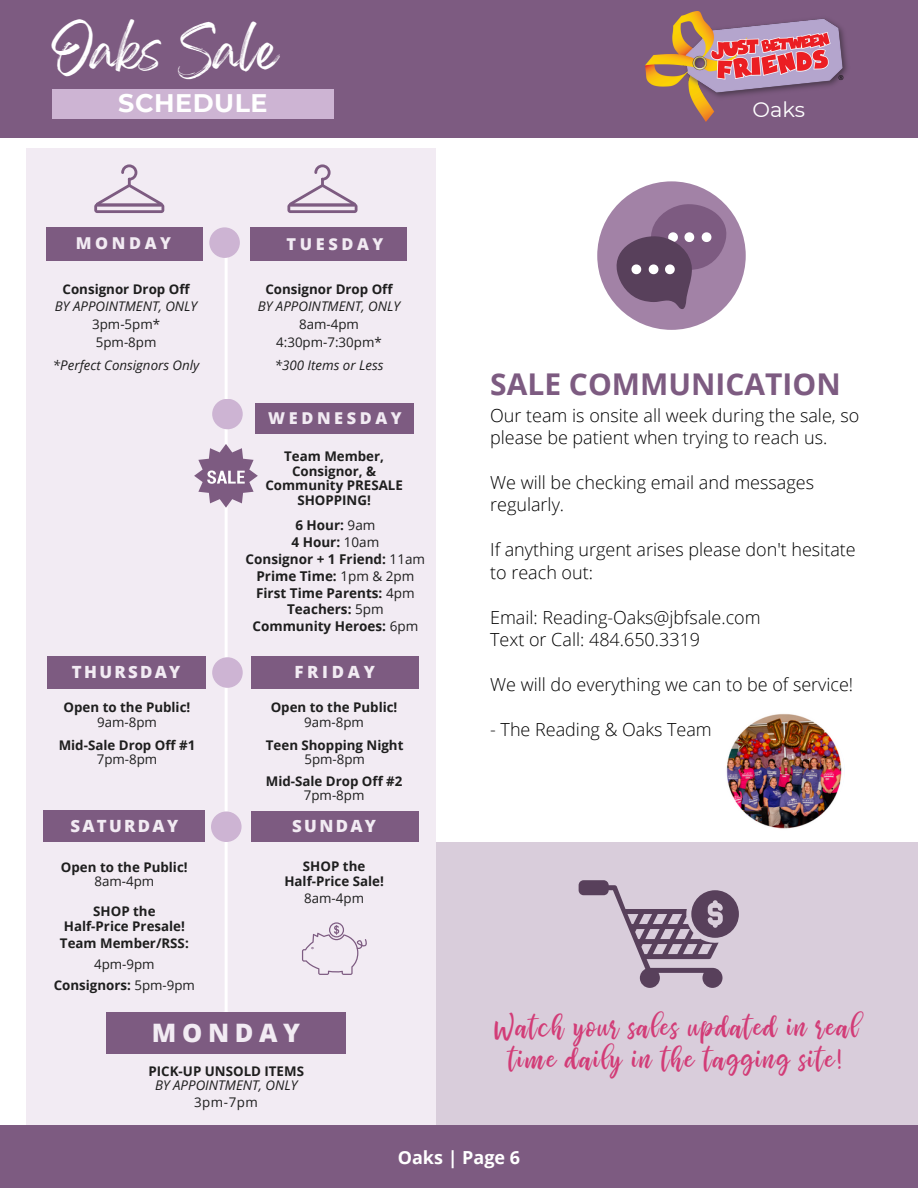
<style>
.page{position:relative;width:918px;height:1188px;background:#fff}
.page>*{position:absolute;margin:0;border:0;box-sizing:border-box;transform-origin:0 0}
.t1{font:40.65px "Gellatio";color:#fff}
.t2{font:700 30px "Open Sans";color:#7d5b81}
.t3{font:25.5px/32.7px "bhatoshine";letter-spacing:.075em;color:#d23c77;text-align:center}
.t4{font:700 25.35px "Montserrat";letter-spacing:.02em;color:#fff}
.t5{font:800 25.35px "Open Sans";letter-spacing:.22em;color:#f2ebf3}
.t6{font:21px "Montserrat";color:#fff}
.t7{font:300 18px/21.3px "Open Sans";color:#000}
.t8{font:700 18px "Open Sans";color:#fff}
.t9{font:800 16.8px "Open Sans";letter-spacing:.14em;color:#f2ebf3}
.t10{font:800 16.35px "Open Sans";letter-spacing:.22em;color:#f2ebf3}
.t11{font:700 13.5px "Open Sans";color:#1e1e1e}
.t12{font:700 13.35px/14.4px "Open Sans";color:#1e1e1e;text-align:center}
.t13{font:13.35px "Open Sans";color:#1e1e1e}
.t14{font:italic 13.35px "Open Sans";color:#1e1e1e}
.s1{font-weight:400}
</style>
<div class="page">
<div style="left:26px;top:148px;width:410px;height:999px;background:#f2ebf3"></div>
<div style="left:47px;top:657px;width:159px;height:32px;background:#7d5b81"></div>
<div style="left:43px;top:810px;width:162px;height:32px;background:#7d5b81"></div>
<div style="left:251px;top:812px;width:167px;height:30px;background:#7d5b81"></div>
<div style="left:106px;top:1012px;width:240px;height:42px;background:#7d5b81"></div>
<svg style="left:287px;top:164px;width:71px;height:49px"></svg>
<div style="left:209px;top:227px;width:31px;height:31px;background:#cdb4d3;border-radius:50%"></div>
<div style="left:597px;top:181px;width:149px;height:149px;background:#a282a6;border-radius:50%"></div>
<svg style="left:612px;top:201px;width:118px;height:109px"></svg>
<div style="left:436px;top:842px;width:482px;height:292px;background:#d9cddb"></div>
<svg style="left:579px;top:880px;width:160px;height:108px"></svg>
<div style="left:0;top:1126px;width:918px;height:62px;background:#7d5b81"></div>
<svg style="left:302px;top:922px;width:65px;height:53px"></svg>
<div style="left:251px;top:656px;width:167px;height:33px;background:#7d5b81"></div>
<div style="left:0;top:0;width:918px;height:138px;background:#7d5b81"></div>
<svg style="left:194px;top:233px;width:64px;height:779px"></svg>
<div style="left:255px;top:403px;width:159px;height:31px;background:#7d5b81"></div>
<div style="left:251px;top:227px;width:156px;height:34px;background:#7d5b81"></div>
<img style="left:724px;top:710px;width:121px;height:121px;border-radius:50%">
<svg style="left:94px;top:164px;width:70px;height:49px"></svg>
<div style="left:46px;top:227px;width:156px;height:34px;background:#7d5b81"></div>
<img style="left:645px;top:12px;width:202px;height:110px">
<div style="left:52px;top:89px;width:282px;height:29px;background:#cdb4d3"></div>
<p class="t1" style="left:52px;top:40px;width:227px">Oaks Sale</p>
<p class="t4" style="left:118px;top:87px;width:151px">SCHEDULE</p>
<p class="t10" style="left:76px;top:231px;width:97px">MONDAY</p>
<p class="t10" style="left:287px;top:232px;width:98px">TUESDAY</p>
<p class="t12" style="left:63px;top:281px;width:129px">Consignor Drop Off</p>
<p class="t14" style="left:55px;top:297px;width:144px">BY APPOINTMENT, ONLY</p>
<p class="t13" style="left:92px;top:315px;width:69px">3pm-5pm*</p>
<p class="t13" style="left:96px;top:333px;width:62px">5pm-8pm</p>
<p class="t14" style="left:53px;top:356px;width:148px">*Perfect Consignors Only</p>
<p class="t12" style="left:265px;top:281px;width:129px">Consignor Drop Off</p>
<p class="t14" style="left:258px;top:297px;width:144px">BY APPOINTMENT, ONLY</p>
<p class="t13" style="left:299px;top:315px;width:61px">8am-4pm</p>
<p class="t13" style="left:276px;top:333px;width:107px">4:30pm-7:30pm*</p>
<p class="t14" style="left:275px;top:356px;width:110px">*300 Items or Less</p>
<p class="t10" style="left:268px;top:407px;width:135px">WEDNESDAY</p>
<p class="t12" style="left:265px;top:449px;width:139px">Team Member,<br>Consignor, &amp;<br>Community PRESALE<br>SHOPPING!</p>
<h5 class="t11" style="left:295px;top:516px;width:82px">6 Hour: <span class="s1">9am</span></h5>
<p class="t11" style="left:292px;top:532px;width:89px">4 Hour: <span class="s1">10am</span></p>
<h5 class="t11" style="left:246px;top:549px;width:181px">Consignor + 1 Friend: <span class="s1">11am</span></h5>
<p class="t11" style="left:256px;top:566px;width:159px">Prime Time: <span class="s1">1pm &amp; 2pm</span></p>
<p class="t11" style="left:256px;top:583px;width:160px">First Time Parents: <span class="s1">4pm</span></p>
<p class="t11" style="left:287px;top:600px;width:98px">Teachers: <span class="s1">5pm</span></p>
<p class="t11" style="left:253px;top:617px;width:167px">Community Heroes: <span class="s1">6pm</span></p>
<p class="t9" style="left:72px;top:660px;width:110px">THURSDAY</p>
<h5 class="t9" style="left:294px;top:660px;width:82px">FRIDAY</h5>
<h1 class="t12" style="left:64px;top:700px;width:128px">Open to the Public!</h1>
<h2 class="t13" style="left:97px;top:712px;width:61px">9am-8pm</h2>
<p class="t12" style="left:59px;top:737px;width:138px">Mid-Sale Drop Off #1</p>
<h4 class="t13" style="left:97px;top:750px;width:62px">7pm-8pm</h4>
<p class="t12" style="left:271px;top:700px;width:128px">Open to the Public!</p>
<p class="t13" style="left:304px;top:712px;width:61px">9am-8pm</p>
<p class="t12" style="left:266px;top:737px;width:139px">Teen Shopping Night</p>
<p class="t13" style="left:304px;top:750px;width:62px">5pm-8pm</p>
<h5 class="t12" style="left:266px;top:773px;width:138px">Mid-Sale Drop Off #2</h5>
<p class="t13" style="left:304px;top:786px;width:62px">7pm-8pm</p>
<p class="t9" style="left:70px;top:814px;width:109px">SATURDAY</p>
<p class="t9" style="left:292px;top:814px;width:85px">SUNDAY</p>
<h5 class="t12" style="left:61px;top:859px;width:128px">Open to the Public!</h5>
<p class="t13" style="left:94px;top:872px;width:61px">8am-4pm</p>
<p class="t12" style="left:93px;top:904px;width:64px">SHOP the</p>
<p class="t12" style="left:64px;top:918px;width:123px">Half-Price Presale!</p>
<p class="t12" style="left:60px;top:936px;width:130px">Team Member/RSS:</p>
<p class="t13" style="left:94px;top:955px;width:62px">4pm-9pm</p>
<p class="t12" style="left:54px;top:978px;width:143px">Consignors: <span class="s1">5pm-9pm</span></p>
<p class="t12" style="left:303px;top:859px;width:64px">SHOP the</p>
<p class="t12" style="left:284px;top:873px;width:101px">Half-Price Sale!</p>
<p class="t13" style="left:304px;top:889px;width:61px">8am-4pm</p>
<p class="t5" style="left:152px;top:1015px;width:149px">MONDAY</p>
<p class="t12" style="left:149px;top:1063px;width:157px">PICK-UP UNSOLD ITEMS</p>
<p class="t14" style="left:155px;top:1076px;width:144px">BY APPOINTMENT, ONLY</p>
<p class="t13" style="left:194px;top:1093px;width:65px">3pm-7pm</p>
<p class="t6" style="left:752px;top:96px;width:54px">Oaks</p>
<p class="t2" style="left:490px;top:363px;width:352px">SALE COMMUNICATION</p>
<p class="t7" style="left:490px;top:405px;width:371px">Our team is onsite all week during the sale, so please be patient when trying to reach us.</p>
<p class="t7" style="left:490px;top:470px;width:325px;line-height:22.5px">We will be checking email and messages regularly.</p>
<p class="t7" style="left:490px;top:538px;width:367px">If anything urgent arises please don't hesitate</p>
<h5 class="t7" style="left:490px;top:561px;width:104px">to reach out:</h5>
<h5 class="t7" style="left:490px;top:606px;width:272px">Email: Reading-Oaks@jbfsale.com</h5>
<p class="t7" style="left:490px;top:628px;width:212px">Text or Call: 484.650.3319</p>
<p class="t7" style="left:490px;top:673px;width:365px">We will do everything we can to be of service!</p>
<p class="t7" style="left:490px;top:718px;width:223px">- The Reading &amp; Oaks Team</p>
<p class="t3" style="left:494px;top:1011px;width:365px">Watch your sales updated in real time daily in the tagging site!</p>
<h2 class="t8" style="left:398px;top:1145px;width:124px">Oaks | Page 6</h2>
</div>
